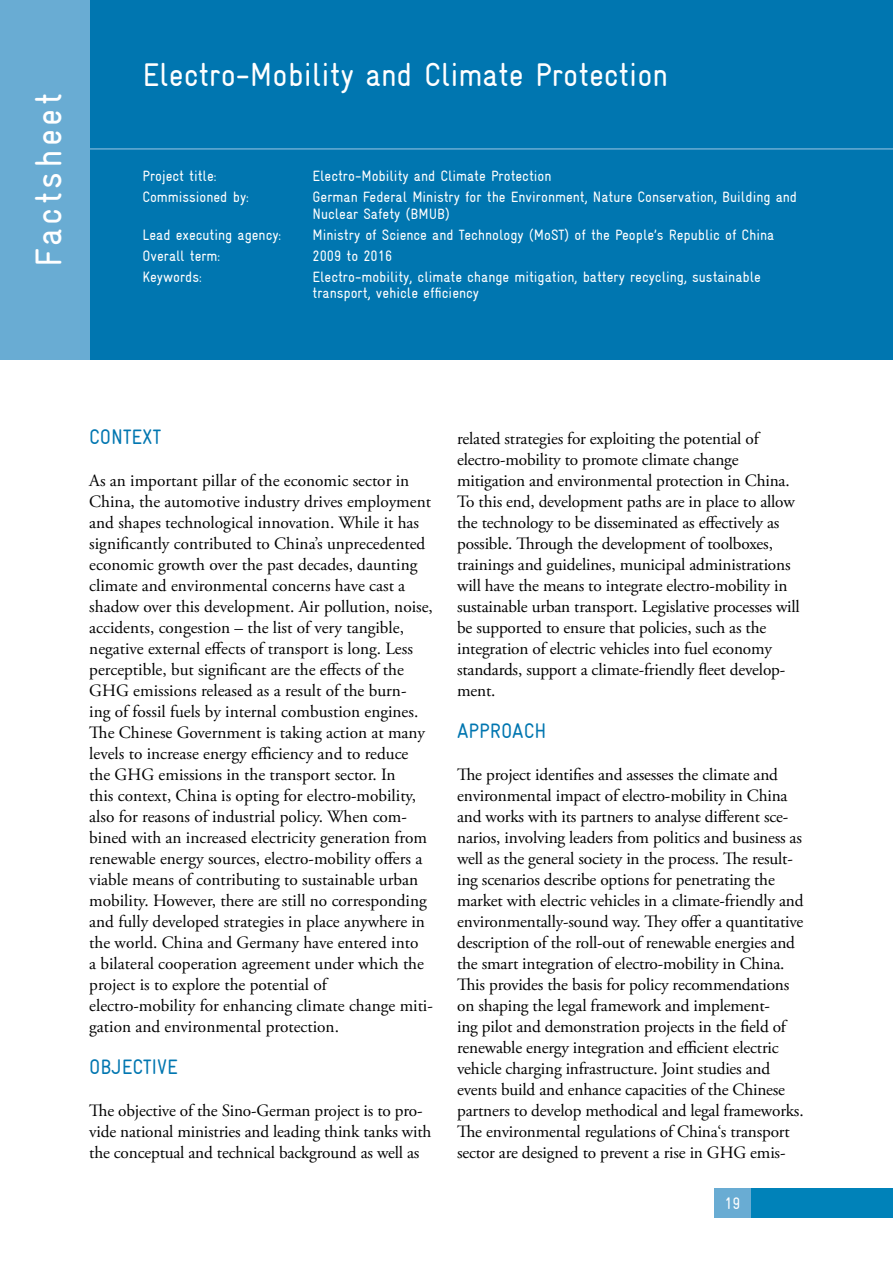
<style>
.page{position:relative;width:893px;height:1263px;background:#fff}
.page>*{position:absolute;margin:0;border:0;box-sizing:border-box;transform-origin:0 0}
.t1{font:37.5px "Gravur Condensed";letter-spacing:.1em;color:#fff}
.t2{font:33px "Gravur Condensed";color:#fff}
.t3{font:21px "Gravur Condensed";color:#0076b0}
.t4{font:17.25px/21px "Adobe Garamond Pro";letter-spacing:-.01em;color:#000}
.t5{font:16.5px "Gravur Condensed";color:#fff}
.t6{font:15px/21px "Gravur Condensed";color:#fff}
</style>
<div class="page">
<div style="left:714px;top:1188px;width:179px;height:30px;background:#0082b9"></div>
<div style="left:714px;top:1188px;width:36px;height:30px;background:#69acd3"></div>
<div style="left:0;top:0;width:893px;height:360px;background:#0076b0"></div>
<div style="left:0;top:0;width:89px;height:360px;background:#69acd3"></div>
<hr style="left:89px;top:148px;width:804px;height:2px;background:#69acd3">
<h1 class="t1" style="left:28px;top:267px;width:175px;rotate:-90deg">Factsheet</h1>
<h2 class="t2" style="left:142px;top:56px;width:527px">Electro-Mobility and Climate Protection</h2>
<p class="t6" style="left:142px;top:165px;width:108px">Project title:<br>Commissioned by:</p>
<p class="t6" style="left:142px;top:224px;width:140px">Lead executing agency:<br>Overall term:<br>Keywords:</p>
<p class="t6" style="left:313px;top:165px;width:486px">Electro-Mobility and Climate Protection<br>German Federal Ministry for the Environment, Nature Conservation, Building and</p>
<p class="t6" style="left:313px;top:203px;width:463px">Nuclear Safety (BMUB)<br>Ministry of Science and Technology (MoST) of the People’s Republic of China 2009 to 2016<br>Electro-mobility, climate change mitigation, battery recycling, sustainable</p>
<p class="t6" style="left:313px;top:282px;width:168px">transport, vehicle efficiency</p>
<p class="t3" style="left:89px;top:425px;width:73px">CONTEXT</p>
<p class="t4" style="left:89px;top:470px;width:345px">As an important pillar of the economic sector in China, the automotive industry drives employment and shapes technological innovation. While it has significantly contributed to China’s unprecedented economic growth over the past decades, daunting climate and environmental concerns have cast a shadow over this development. Air pollution, noise, accidents, congestion – the list of very tangible, negative external effects of transport is long. Less perceptible, but significant are the effects of the GHG emissions released as a result of the burn-<br>ing of fossil fuels by internal combustion engines.<br>The Chinese Government is taking action at many levels to increase energy efficiency and to reduce the GHG emissions in the transport sector. In<br>this context, China is opting for electro-mobility, also for reasons of industrial policy. When com&shy;bined with an increased electricity generation from renewable energy sources, electro-mobility offers a viable means of contributing to sustainable urban mobility. However, there are still no corresponding and fully developed strategies in place anywhere in the world. China and Germany have entered into<br>a bilateral cooperation agreement under which the project is to explore the potential of electro-mobility for enhancing climate change miti&shy;gation and environmental protection.</p>
<p class="t3" style="left:89px;top:1055px;width:90px">OBJECTIVE</p>
<p class="t4" style="left:89px;top:1100px;width:344px">The objective of the Sino-German project is to pro&shy;vide national ministries and leading think tanks with the conceptual and technical background as well as</p>
<p class="t4" style="left:457px;top:428px;width:344px">related strategies for exploiting the potential of electro-mobility to promote climate change mitigation and environmental protection in China.<br>To this end, development paths are in place to allow the technology to be disseminated as effectively as possible. Through the development of toolboxes, trainings and guidelines, municipal administrations will have the means to integrate electro-mobility in sustainable urban transport. Legislative processes will be supported to ensure that policies, such as the integration of electric vehicles into fuel economy standards, support a climate-friendly fleet develop&shy;ment.</p>
<p class="t3" style="left:457px;top:719px;width:91px">APPROACH</p>
<p class="t4" style="left:457px;top:764px;width:348px">The project identifies and assesses the climate and environmental impact of electro-mobility in China and works with its partners to analyse different sce&shy;narios, involving leaders from politics and business as well as the general society in the process. The result&shy;ing scenarios describe options for penetrating the market with electric vehicles in a climate-friendly and environmentally-sound way. They offer a quantitative description of the roll-out of renewable energies and the smart integration of electro-mobility in China.<br>This provides the basis for policy recommendations on shaping the legal framework and implement-<br>ing pilot and demonstration projects in the field of renewable energy integration and efficient electric vehicle charging infrastructure. Joint studies and events build and enhance capacities of the Chinese partners to develop methodical and legal frameworks.<br>The environmental regulations of China‘s transport sector are designed to prevent a rise in GHG emis-</p>
<p class="t5" style="left:724px;top:1194px;width:17px">19</p>
</div>
